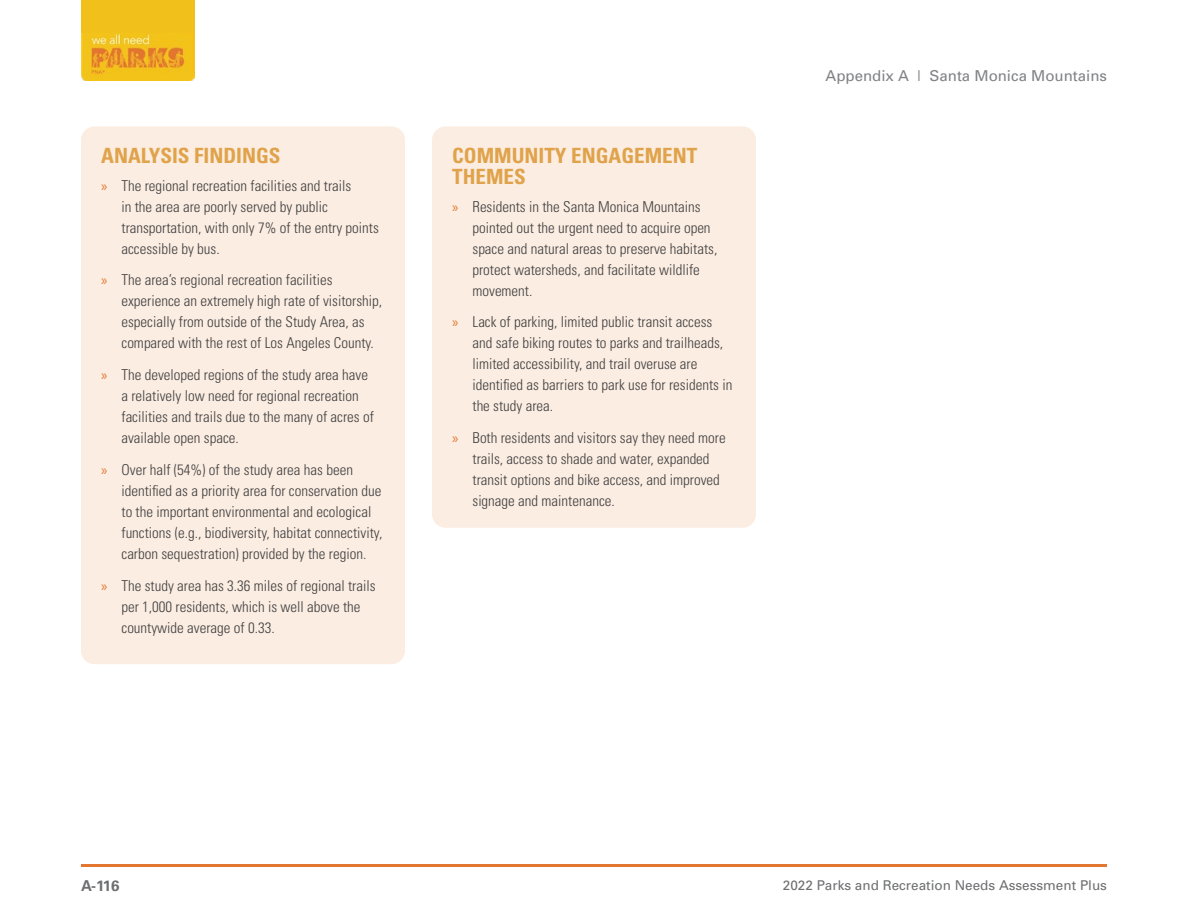
<style>
.page{position:relative;width:1188px;height:918px;background:#fff}
.page>*{position:absolute;margin:0;border:0;box-sizing:border-box;transform-origin:0 0}
.t1{font:700 condensed 21px/21px "Univers";color:#e0a34b}
.t2{font:300 condensed 15px/21px "Univers";color:#414042}
.t3{font:15px "Univers";color:#818285}
.t4{font:700 15px "Univers";color:#6e6f71}
.t5{font:13.5px "Univers";color:#6e6f71}
.s1{font-family:"Myriad Pro";font-weight:400;font-stretch:normal;color:#e37730}
</style>
<div class="page">
<img style="left:81px;top:33px;width:113px;height:48px">
<div style="left:81px;top:0;width:113px;height:33px;background:#f1c01a"></div>
<hr style="left:81px;top:864px;width:1026px;height:3px;background:#e37730">
<div style="left:81px;top:126px;width:324px;height:538px;background:#fbede1;border-radius:14px"></div>
<div style="left:432px;top:126px;width:324px;height:402px;background:#fbede1;border-radius:14px"></div>
<h1 class="t1" style="left:101px;top:145px;width:181px">ANALYSIS FINDINGS</h1>
<p class="t2" style="left:122px;top:175px;width:259px;text-indent:-20px"><span class="s1">»</span> The regional recreation facilities and trails<br>in the area are poorly served by public transportation, with only 7% of the entry points accessible by bus.</p>
<p class="t2" style="left:122px;top:269px;width:262px;text-indent:-20px"><span class="s1">»</span> The area’s regional recreation facilities experience an extremely high rate of visitorship, especially from outside of the Study Area, as compared with the rest of Los Angeles County.</p>
<p class="t2" style="left:122px;top:364px;width:254px;text-indent:-20px"><span class="s1">»</span> The developed regions of the study area have a relatively low need for regional recreation facilities and trails due to the many of acres of available open space.</p>
<p class="t2" style="left:122px;top:459px;width:262px;text-indent:-20px"><span class="s1">»</span> Over half (54%) of the study area has been identified as a priority area for conservation due to the important environmental and ecological functions (e.g., biodiversity, habitat connectivity, carbon sequestration) provided by the region.</p>
<p class="t2" style="left:122px;top:575px;width:256px;text-indent:-20px"><span class="s1">»</span> The study area has 3.36 miles of regional trails per 1,000 residents, which is well above the countywide average of 0.33.</p>
<h1 class="t1" style="left:452px;top:145px;width:247px">COMMUNITY ENGAGEMENT<br>THEMES</h1>
<p class="t2" style="left:473px;top:196px;width:246px;text-indent:-20px"><span class="s1">»</span> Residents in the Santa Monica Mountains pointed out the urgent need to acquire open space and natural areas to preserve habitats, protect watersheds, and facilitate wildlife movement.</p>
<p class="t2" style="left:473px;top:311px;width:261px;text-indent:-20px"><span class="s1">»</span> Lack of parking, limited public transit access and safe biking routes to parks and trailheads, limited accessibility, and trail overuse are identified as barriers to park use for residents in the study area.</p>
<p class="t2" style="left:473px;top:427px;width:255px;text-indent:-20px"><span class="s1">»</span> Both residents and visitors say they need more trails, access to shade and water, expanded transit options and bike access, and improved signage and maintenance.</p>
<p class="t3" style="left:826px;top:66px;width:283px">Appendix A | Santa Monica Mountains</p>
<p class="t4" style="left:81px;top:876px;width:40px">A-116</p>
<p class="t5" style="left:783px;top:877px;width:326px">2022 Parks and Recreation Needs Assessment Plus</p>
</div>
